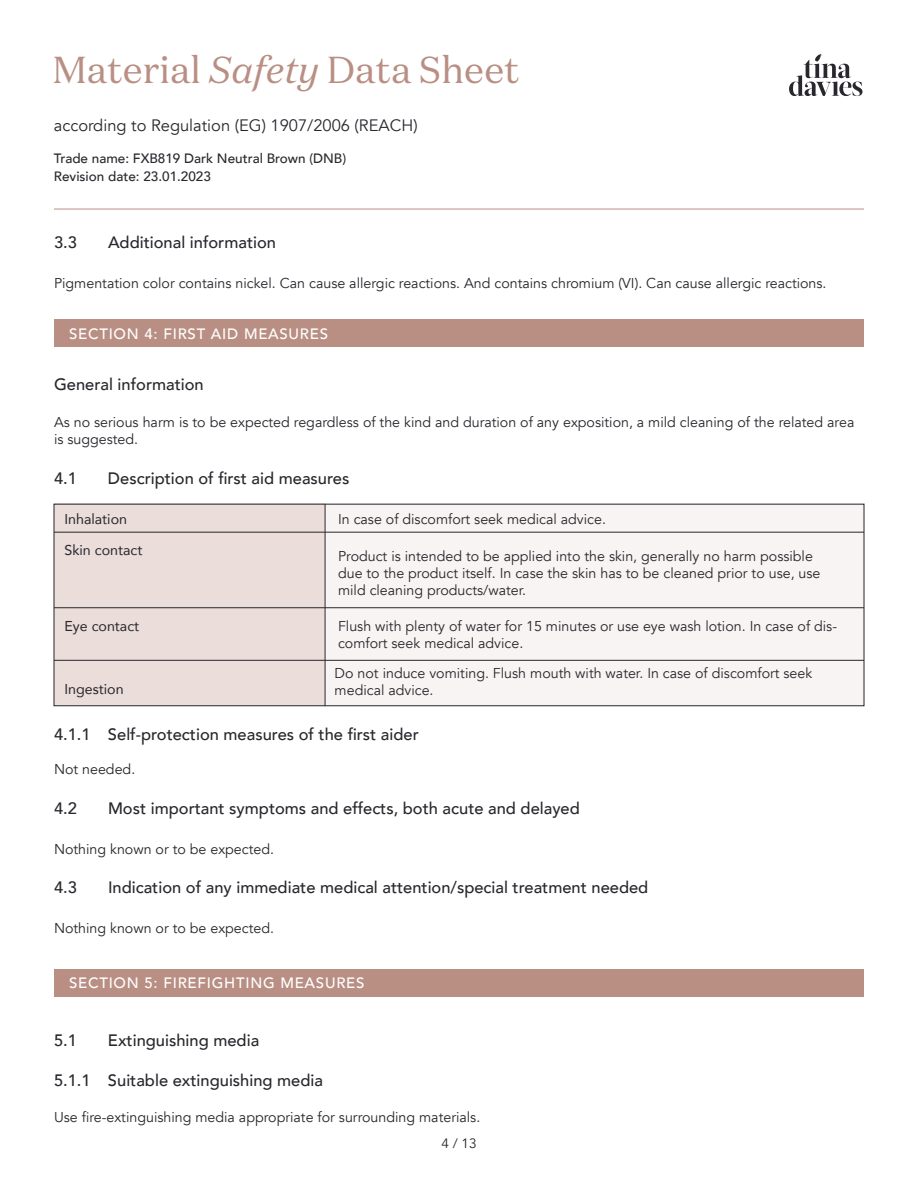
<style>
.page{position:relative;width:918px;height:1188px;background:#fff}
.page>*{position:absolute;margin:0;border:0;box-sizing:border-box;transform-origin:0 0}
.t1{font:37.5px "Domaine Text";color:#b98f84}
.t2{font:500 16.5px "Avenir";color:#27272d}
.t3{font:16.5px "Avenir";color:#27272d}
.t4{font:500 15px "Avenir";letter-spacing:.05em;color:#fff}
.t5{font:14.25px/17.1px "Avenir";color:#27272d}
.t6{font:14.25px "Avenir";color:#27272d}
.t7{font:500 13.5px/18px "Avenir";color:#27272d}
.t8{font:13.5px "Avenir";color:#27272d}
.s1{font-style:italic}
</style>
<div class="page">
<hr style="left:54px;top:209px;width:810px;height:1px;background:#b98f84">
<svg style="left:789px;top:54px;width:74px;height:42px"></svg>
<div style="left:54px;top:320px;width:810px;height:27px;background:#b98f84"></div>
<div style="left:54px;top:969px;width:810px;height:28px;background:#b98f84"></div>
<div style="left:54px;top:504px;width:271px;height:202px;background:#eaddda"></div>
<div style="left:326px;top:504px;width:538px;height:202px;background:#f8f4f3"></div>
<div style="left:54px;top:504px;width:810px;height:202px;border:1px solid #27272d"></div>
<hr style="left:54px;top:532px;width:810px;height:1px;background:#27272d">
<hr style="left:54px;top:607px;width:810px;height:1px;background:#27272d">
<hr style="left:54px;top:660px;width:810px;height:1px;background:#27272d">
<hr style="left:325px;top:504px;width:1px;height:202px;background:#27272d">
<h1 class="t1" style="left:52px;top:46px;width:469px">Material <span class="s1">Safety</span> Data Sheet</h1>
<p class="t3" style="left:54px;top:116px;width:365px">according to Regulation (EG) 1907/2006 (REACH)</p>
<p class="t7" style="left:54px;top:148px;width:294px">Trade name: FXB819 Dark Neutral Brown (DNB)<br>Revision date: 23.01.2023</p>
<p class="t2" style="left:54px;top:228px;width:24px">3.3</p>
<p class="t2" style="left:108px;top:228px;width:170px">Additional information</p>
<p class="t5" style="left:54px;top:274px;width:774px">Pigmentation color contains nickel. Can cause allergic reactions. And contains chromium (VI). Can cause allergic reactions.</p>
<p class="t4" style="left:69px;top:321px;width:261px">SECTION 4: FIRST AID MEASURES</p>
<p class="t2" style="left:54px;top:370px;width:151px">General information</p>
<p class="t5" style="left:54px;top:414px;width:802px">As no serious harm is to be expected regardless of the kind and duration of any exposition, a mild cleaning of the related area is suggested.</p>
<p class="t2" style="left:54px;top:464px;width:24px">4.1</p>
<p class="t2" style="left:108px;top:464px;width:243px">Description of first aid measures</p>
<p class="t6" style="left:64px;top:507px;width:64px">Inhalation</p>
<p class="t5" style="left:338px;top:511px;width:269px">In case of discomfort seek medical advice.</p>
<p class="t6" style="left:64px;top:538px;width:79px">Skin contact</p>
<p class="t5" style="left:338px;top:548px;width:484px">Product is intended to be applied into the skin, generally no harm possible due to the product itself. In case the skin has to be cleaned prior to use, use mild cleaning products/water.</p>
<p class="t6" style="left:64px;top:615px;width:76px">Eye contact</p>
<p class="t5" style="left:338px;top:618px;width:501px">Flush with plenty of water for 15 minutes or use eye wash lotion. In case of dis&shy;comfort seek medical advice.</p>
<p class="t6" style="left:64px;top:678px;width:61px">Ingestion</p>
<p class="t5" style="left:335px;top:665px;width:479px">Do not induce vomiting. Flush mouth with water. In case of discomfort seek medical advice.</p>
<p class="t2" style="left:54px;top:720px;width:366px">4.1.1 Self-protection measures of the first aider</p>
<p class="t5" style="left:54px;top:761px;width:83px">Not needed.</p>
<p class="t2" style="left:54px;top:794px;width:24px">4.2</p>
<p class="t2" style="left:108px;top:794px;width:473px">Most important symptoms and effects, both acute and delayed</p>
<p class="t5" style="left:54px;top:840px;width:222px">Nothing known or to be expected.</p>
<p class="t2" style="left:54px;top:873px;width:24px">4.3</p>
<p class="t2" style="left:108px;top:873px;width:542px">Indication of any immediate medical attention/special treatment needed</p>
<p class="t5" style="left:54px;top:920px;width:222px">Nothing known or to be expected.</p>
<p class="t4" style="left:69px;top:970px;width:297px">SECTION 5: FIREFIGHTING MEASURES</p>
<p class="t2" style="left:54px;top:1026px;width:24px">5.1</p>
<p class="t2" style="left:108px;top:1026px;width:153px">Extinguishing media</p>
<p class="t2" style="left:54px;top:1066px;width:271px">5.1.1 Suitable extinguishing media</p>
<p class="t5" style="left:54px;top:1109px;width:428px">Use fire-extinguishing media appropriate for surrounding materials.</p>
<p class="t8" style="left:441px;top:1136px;width:37px">4 / 13</p>
</div>
